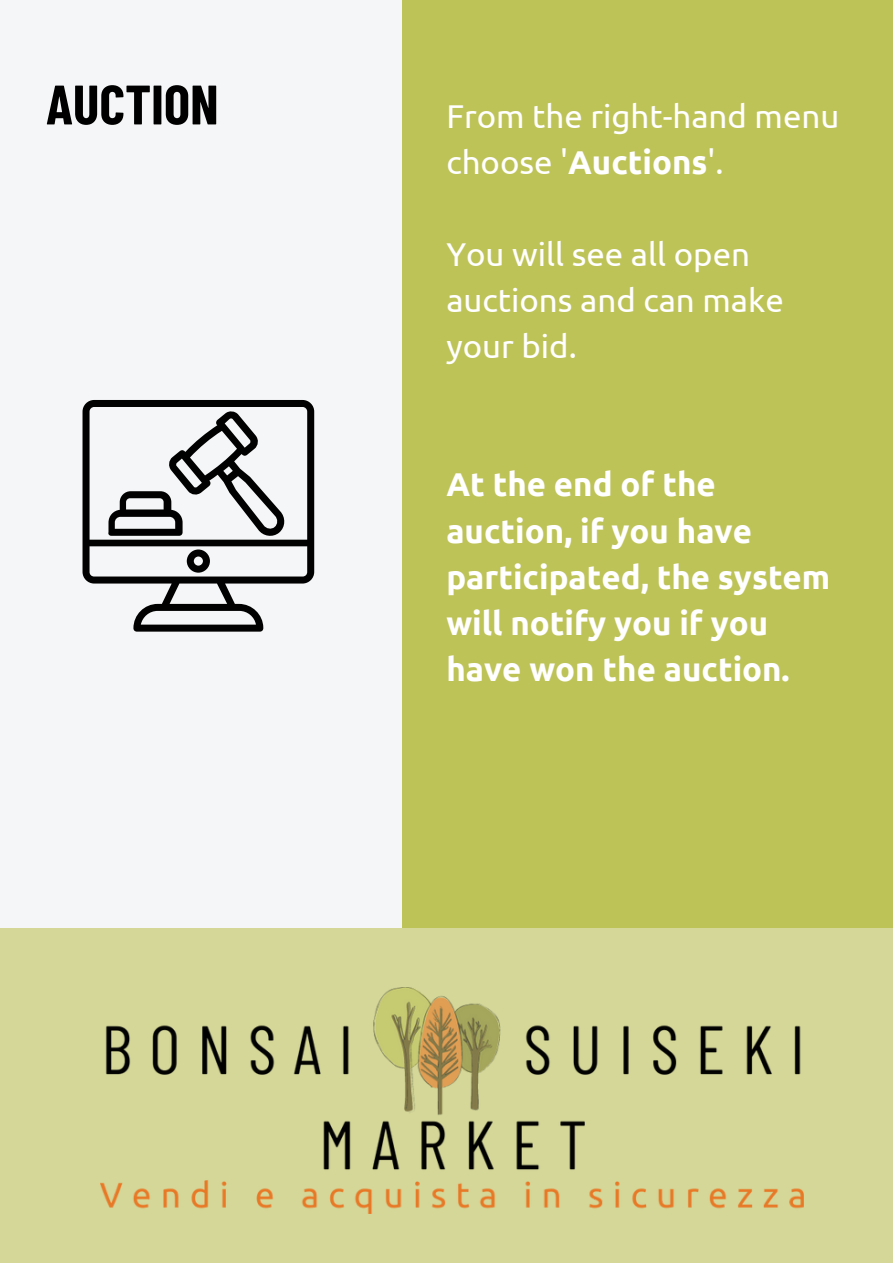
<style>
.page{position:relative;width:893px;height:1264px;background:#fff}
.page>*{position:absolute;margin:0;border:0;box-sizing:border-box;transform-origin:0 0}
.t1{font:700 55.5px "Barlow Condensed";color:#000}
.t2{font:700 33px/46px "Ubuntu";color:#fff}
.t3{font:33px/46px "Ubuntu";color:#fff}
.s1{font-weight:700}
</style>
<div class="page">
<div style="left:0;top:0;width:892px;height:1262px;background:#f5f6f7"></div>
<div style="left:402px;top:0;width:490px;height:928px;background:#bec358"></div>
<div style="left:0;top:928px;width:892px;height:334px;background:#d4d798"></div>
<img style="left:100px;top:987px;width:703px;height:226px">
<svg style="left:82px;top:400px;width:232px;height:231px"></svg>
<svg style="left:187px;top:549px;width:23px;height:23px"></svg>
<svg style="left:108px;top:410px;width:178px;height:128px"></svg>
<h1 class="t1" style="left:46px;top:69px;width:174px">AUCTION</h1>
<p class="t3" style="left:446px;top:92px;width:394px">From the right-hand menu choose '<span class="s1">Auctions</span>'.</p>
<p class="t3" style="left:446px;top:230px;width:339px">You will see all open auctions and can make your bid.</p>
<p class="t2" style="left:446px;top:461px;width:385px">At the end of the auction, if you have participated, the system will notify you if you have won the auction.</p>
</div>
